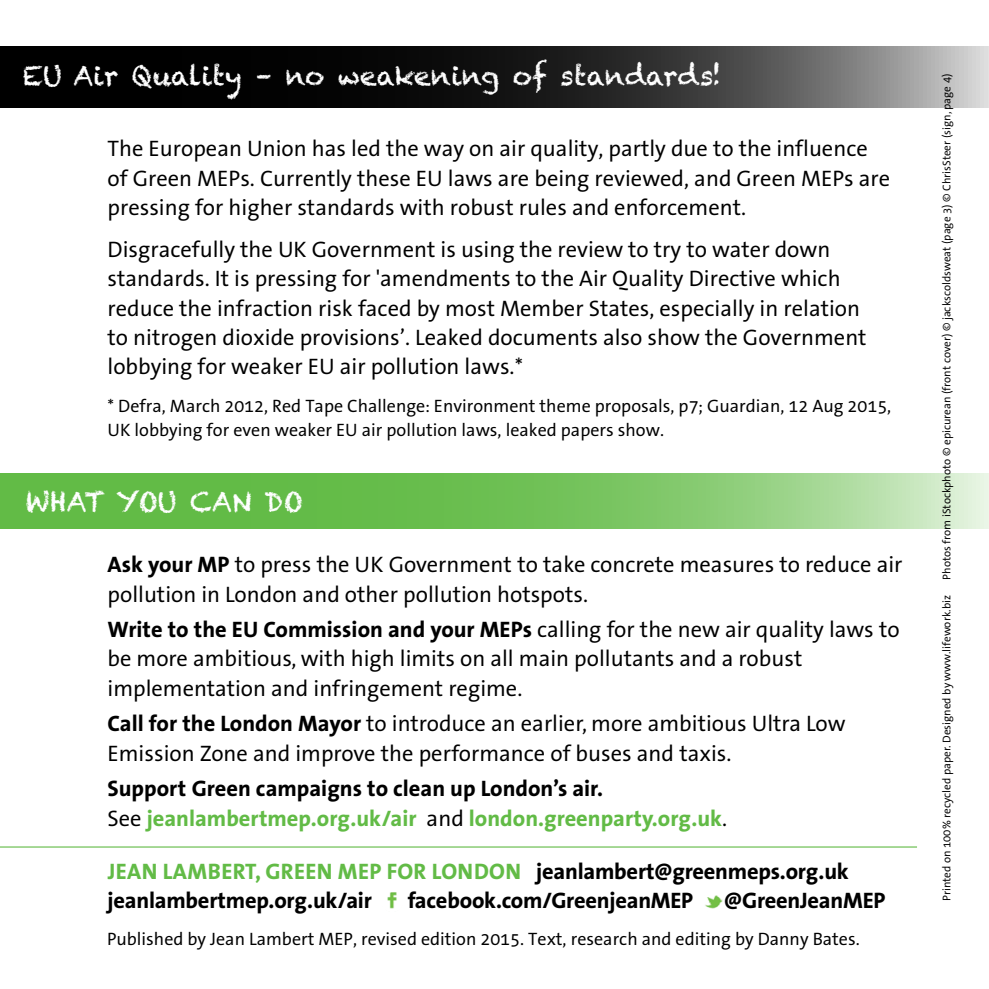
<style>
.page{position:relative;width:989px;height:989px;background:#fff}
.page>*{position:absolute;margin:0;border:0;box-sizing:border-box;transform-origin:0 0}
.heading{font:27px "Chalkduster";color:#fff}
.Text_body{font:22.5px/29.2px "The Sans Office";color:#000}
.t1{font:700 22.5px/29.2px "The Sans Office";letter-spacing:-.01em;color:#000}
.t2{font:700 22.5px/29.2px "The Sans Office";color:#62bb46}
.Text_body-2{font:18px/24.8px "The Sans Office";color:#000}
.t3{font:11.25px "The Sans Office";color:#000}
.s1{font-weight:700}
.s2{color:#000}
.s3{font-weight:400;color:#000}
.s4{color:#62bb46}
</style>
<div class="page">
<svg style="left:0;top:473px;width:989px;height:55px;background:#7ec768"></svg>
<svg style="left:0;top:46px;width:989px;height:62px;background:#2f2f2f"></svg>
<img style="left:381px;top:890px;width:22px;height:21px;border-radius:11px">
<img style="left:702px;top:891px;width:22px;height:22px;border-radius:11px">
<hr style="left:0;top:846px;width:917px;height:1px;background:#62bb46">
<p class="heading" style="left:23px;top:60px;width:700px">EU Air Quality – no weakening of standards!</p>
<p class="Text_body" style="left:108px;top:134px;width:784px">The European Union has led the way on air quality, partly due to the influence of Green MEPs. Currently these EU laws are being reviewed, and Green MEPs are pressing for higher standards with robust rules and enforcement.</p>
<p class="Text_body" style="left:108px;top:234px;width:760px">Disgracefully the UK Government is using the review to try to water down standards. It is pressing for 'amendments to the Air Quality Directive which reduce the infraction risk faced by most Member States, especially in relation to nitrogen dioxide provisions’. Leaked documents also show the Government lobbying for weaker EU air pollution laws.*</p>
<p class="Text_body-2" style="left:108px;top:393px;width:785px">* Defra, March 2012, Red Tape Challenge: Environment theme proposals, p7; Guardian, 12 Aug 2015,<br>UK lobbying for even weaker EU air pollution laws, leaked papers show.</p>
<p class="heading" style="left:26px;top:486px;width:279px">WHAT YOU CAN DO</p>
<p class="Text_body" style="left:108px;top:549px;width:796px"><span class="s1">Ask your MP</span> to press the UK Government to take concrete measures to reduce air pollution in London and other pollution hotspots.</p>
<p class="Text_body" style="left:108px;top:614px;width:793px"><span class="s1">Write to the EU Commission and your MEPs</span> calling for the new air quality laws to be more ambitious, with high limits on all main pollutants and a robust implementation and infringement regime.</p>
<p class="Text_body" style="left:108px;top:708px;width:739px"><span class="s1">Call for the London Mayor</span> to introduce an earlier, more ambitious Ultra Low<br>Emission Zone and improve the performance of buses and taxis.</p>
<p class="t2" style="left:108px;top:773px;width:621px"><span class="s2">Support Green campaigns to clean up London’s air.<br></span><span class="s3">See</span> jeanlambertmep.org.uk/air <span class="s3">and</span> london.greenparty.org.uk<span class="s3">.</span></p>
<p class="t1" style="left:108px;top:856px;width:743px"><span class="s4">JEAN LAMBERT, GREEN MEP FOR LONDON</span> jeanlambert@greenmeps.org.uk jeanlambertmep.org.uk/air</p>
<p class="t1" style="left:408px;top:885px;width:287px">facebook.com/GreenjeanMEP</p>
<p class="t1" style="left:724px;top:885px;width:163px">@GreenJeanMEP</p>
<p class="Text_body-2" style="left:107px;top:926px;width:754px">Published by Jean Lambert MEP, revised edition 2015. Text, research and editing by Danny Bates.</p>
<p class="t3" style="left:939px;top:580px;width:507px;rotate:-90deg">Photos from iStockphoto © epicurean (front cover) © jackscoldsweat (page 3) © ChrisSteer (sign, page 4)</p>
<p class="t3" style="left:939px;top:901px;width:307px;rotate:-90deg">Printed on 100% recycled paper. Designed by www.lifework.biz</p>
</div>
